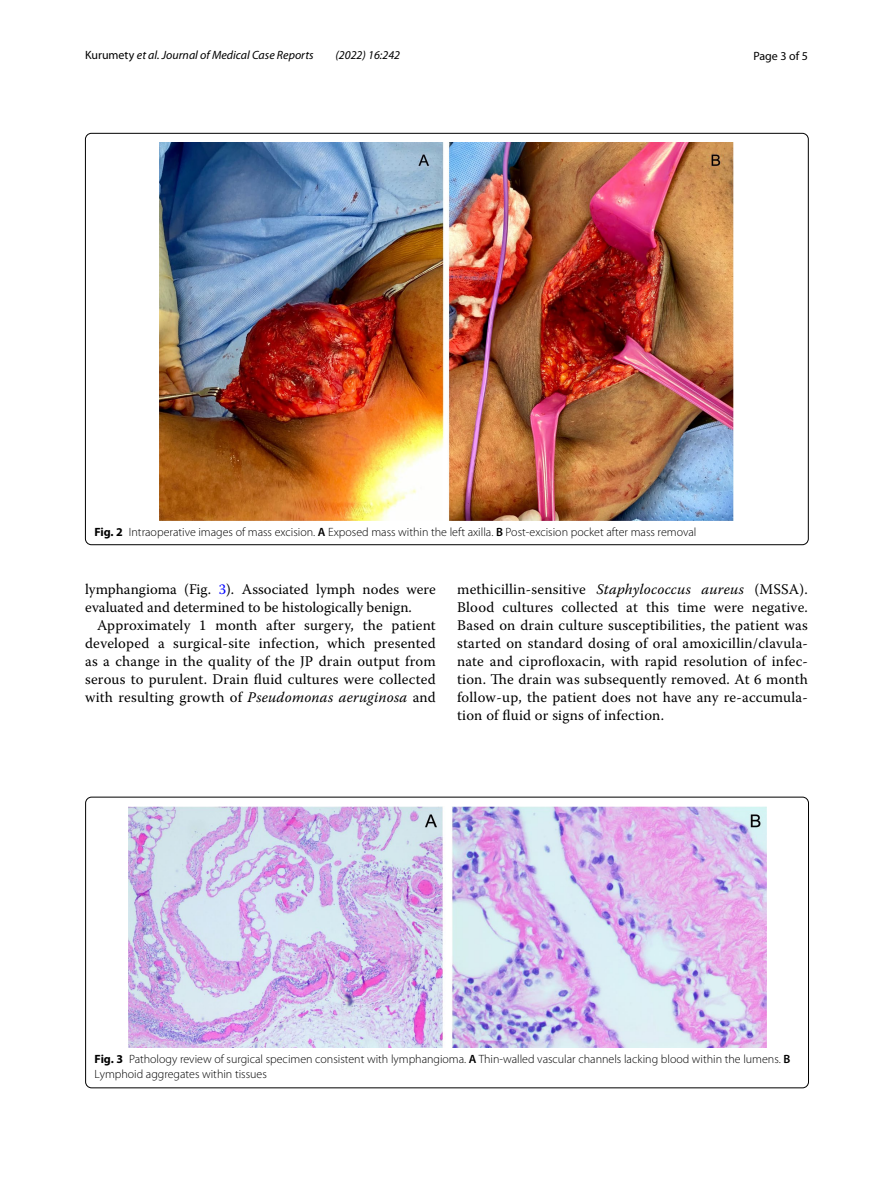
<style>
.page{position:relative;width:893px;height:1187px;background:#fff}
.page>*{position:absolute;margin:0;border:0;box-sizing:border-box;transform-origin:0 0}
.t1{font:14.7px/18px "Warnock Pro";letter-spacing:.01em;color:#000;text-align:justify}
.t2{font:300 12px/15px "Myriad Pro";color:#000}
.t3{font:italic 12px "Myriad Pro";color:#000}
.t4{font:12px "Myriad Pro";color:#000}
.s1{font-style:normal}
.s2{font-weight:700}
.s3{font-weight:600}
.s4{color:#00f}
.s5{font-style:italic}
</style>
<div class="page">
<img style="left:160px;top:142px;width:574px;height:378px">
<img style="left:128px;top:806px;width:638px;height:241px">
<p class="t3" style="left:85px;top:48px;width:230px"><span class="s1">Kurumety</span> et al. Journal of Medical Case Reports</p>
<p class="t3" style="left:335px;top:48px;width:66px">(2022) 16:242</p>
<p class="t4" style="left:753px;top:48px;width:56px">Page 3 of 5</p>
<p class="t2" style="left:94px;top:524px;width:603px"><span class="s2">Fig. 2</span> Intraoperative images of mass excision. <span class="s3">A</span> Exposed mass within the left axilla. <span class="s3">B</span> Post-excision pocket after mass removal</p>
<p class="t1" style="left:85px;top:580px;width:352px">lymphangioma (Fig. <span class="s4">3</span>). Associated lymph nodes were evaluated and determined to be histologically benign.</p>
<p class="t1" style="left:85px;top:616px;width:352px;text-indent:12px">Approximately 1 month after surgery, the patient developed a surgical-site infection, which presented as a change in the quality of the JP drain output from serous to purulent. Drain fluid cultures were collected with resulting growth of <span class="s5">Pseudomonas aeruginosa</span> and</p>
<p class="t1" style="left:457px;top:580px;width:352px">methicillin-sensitive <span class="s5">Staphylococcus aureus</span> (MSSA).<br>Blood cultures collected at this time were negative.<br>Based on drain culture susceptibilities, the patient was started on standard dosing of oral amoxicillin/clavula&shy;nate and ciprofloxacin, with rapid resolution of infec&shy;tion. The drain was subsequently removed. At 6 month follow-up, the patient does not have any re-accumula&shy;tion of fluid or signs of infection.</p>
<p class="t2" style="left:95px;top:1051px;width:697px"><span class="s2">Fig. 3</span> Pathology review of surgical specimen consistent with lymphangioma. <span class="s3">A</span> Thin-walled vascular channels lacking blood within the lumens. <span class="s3">B<br></span>Lymphoid aggregates within tissues</p>
</div>
